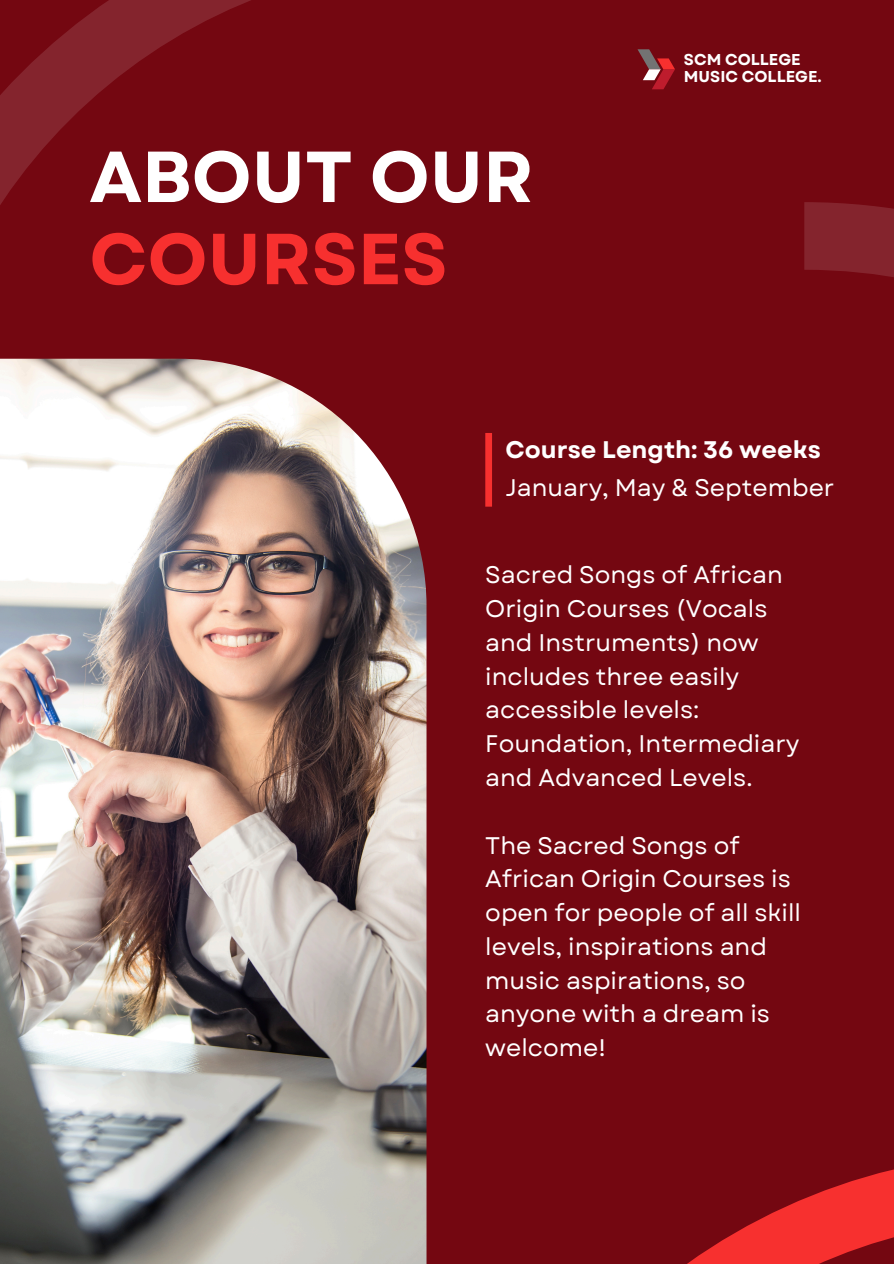
<style>
.page{position:relative;width:894px;height:1264px;background:#fff}
.page>*{position:absolute;margin:0;border:0;box-sizing:border-box;transform-origin:0 0}
.t1{font:700 72px/82.2px "Garet";color:#fff}
.t2{font:24px/33.8px "Garet";color:#fff}
.t3{font:700 24px "Garet";color:#fff}
.t4{font:700 15.75px "Garet";color:#fff}
.s1{color:#f7302f}
</style>
<div class="page">
<div style="left:0;top:0;width:893px;height:1263px;background:#740711"></div>
<svg style="left:0;top:0;width:251px;height:359px"></svg>
<img style="left:0;top:359px;width:426px;height:904px">
<svg style="left:637px;top:49px;width:37px;height:40px"></svg>
<div style="left:485px;top:433px;width:7px;height:73px;background:#f7302f"></div>
<svg style="left:804px;top:202px;width:89px;height:75px;background:#82212a"></svg>
<svg style="left:688px;top:1169px;width:205px;height:94px;fill:#f7302f"></svg>
<p class="t1" style="left:89px;top:136px;width:446px">ABOUT OUR<br><span class="s1">COURSES</span></p>
<p class="t4" style="left:683px;top:49px;width:118px">SCM COLLEGE</p>
<p class="t4" style="left:683px;top:66px;width:139px">MUSIC COLLEGE.</p>
<p class="t3" style="left:505px;top:432px;width:317px">Course Length: 36 weeks</p>
<p class="t2" style="left:505px;top:471px;width:330px">January, May &amp; September</p>
<h1 class="t2" style="left:485px;top:558px;width:315px">Sacred Songs of African<br>Origin Courses (Vocals and Instruments) now includes three easily accessible levels:<br>Foundation, Intermediary and Advanced Levels.</h1>
<p class="t2" style="left:485px;top:828px;width:317px">The Sacred Songs of<br>African Origin Courses is open for people of all skill levels, inspirations and music aspirations, so anyone with a dream is welcome!</p>
</div>
